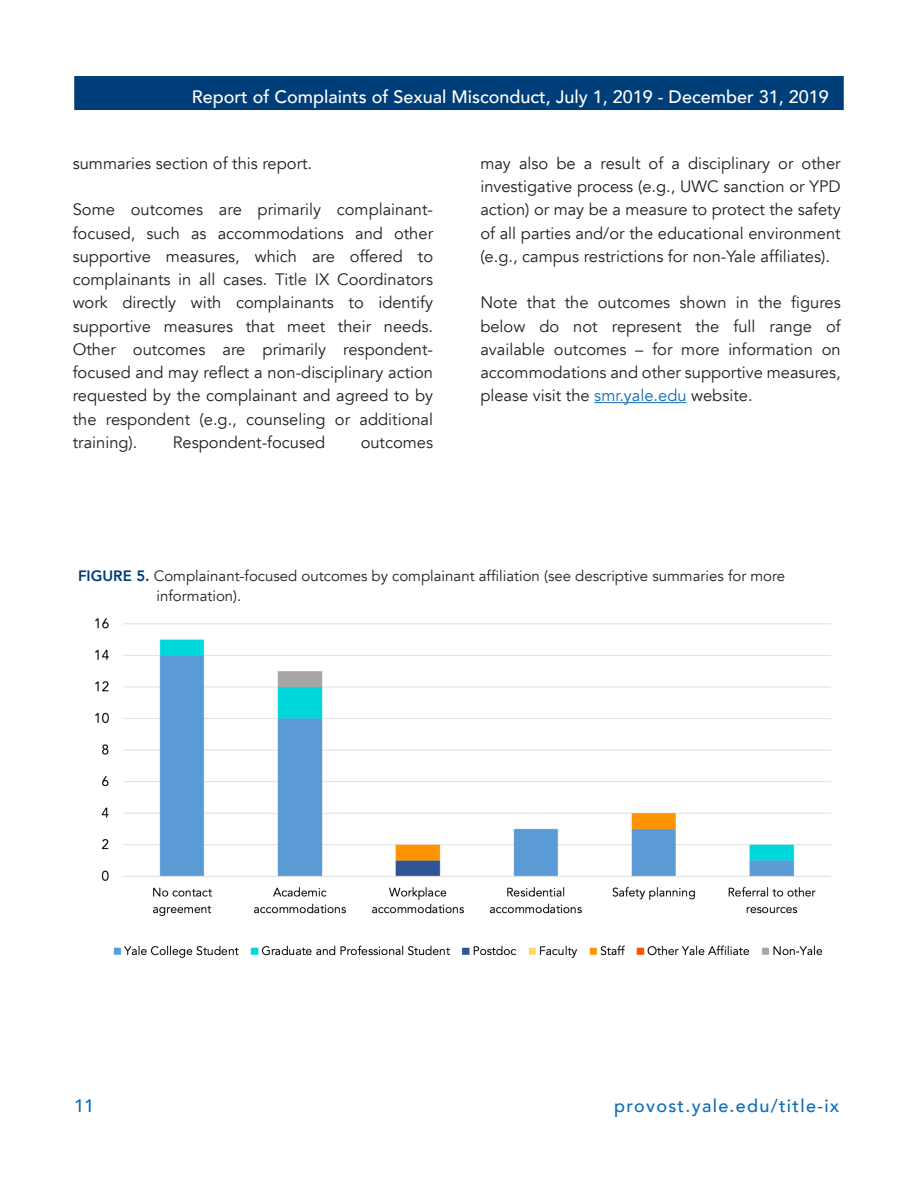
<style>
.page{position:relative;width:918px;height:1188px;background:#fff}
.page>*{position:absolute;margin:0;border:0;box-sizing:border-box;transform-origin:0 0}
.t1{font:500 18px "Avenir";color:#fff}
.t2{font:500 18px "Avenir";letter-spacing:.07em;color:#0d6cb6}
.Body_text_MG_correct{font:16.5px/23.2px "Avenir";color:#231f20;text-align:justify}
.Figure-_top_label_MG{font:15px "Avenir";color:#231f20}
.s1{color:#0d6cb6}
.s2{font-weight:800;color:#013c76}
</style>
<div class="page">
<div style="left:75px;top:77px;width:768px;height:32px;background:#003e7a"></div>
<div style="left:74px;top:76px;width:770px;height:34px;border:2px solid #013c76"></div>
<hr style="left:594px;top:402px;width:93px;height:1px;background:#0d6cb6">
<img style="left:95px;top:618px;width:736px;height:340px">
<p class="t1" style="left:192px;top:81px;width:638px">Report of Complaints of Sexual Misconduct, July 1, 2019 - December 31, 2019</p>
<p class="Body_text_MG_correct" style="left:73px;top:152px;width:241px">summaries section of this report.</p>
<p class="Body_text_MG_correct" style="left:73px;top:198px;width:362px">Some outcomes are primarily complainant&shy;focused, such as accommodations and other supportive measures, which are offered to complainants in all cases. Title IX Coordinators work directly with complainants to identify supportive measures that meet their needs.<br>Other outcomes are primarily respondent&shy;focused and may reflect a non-disciplinary action requested by the complainant and agreed to by the respondent (e.g., counseling or additional training).</p>
<p class="Body_text_MG_correct" style="left:173px;top:431px;width:154px">Respondent-focused</p>
<p class="Body_text_MG_correct" style="left:361px;top:431px;width:74px">outcomes</p>
<p class="Body_text_MG_correct" style="left:480px;top:152px;width:362px">may also be a result of a disciplinary or other investigative process (e.g., UWC sanction or YPD action) or may be a measure to protect the safety of all parties and/or the educational environment (e.g., campus restrictions for non-Yale affiliates).</p>
<p class="Body_text_MG_correct" style="left:480px;top:291px;width:362px">Note that the outcomes shown in the figures below do not represent the full range of available outcomes – for more information on accommodations and other supportive measures, please visit the <span class="s1">smr.yale.edu</span> website.</p>
<p class="Figure-_top_label_MG" style="left:78px;top:567px;width:709px"><span class="s2">FIGURE 5.</span> Complainant-focused outcomes by complainant affiliation (see descriptive summaries for more</p>
<p class="Figure-_top_label_MG" style="left:156px;top:587px;width:86px">information).</p>
<p class="t2" style="left:74px;top:1090px;width:22px">11</p>
<p class="t2" style="left:614px;top:1090px;width:227px">provost.yale.edu/title-ix</p>
</div>
